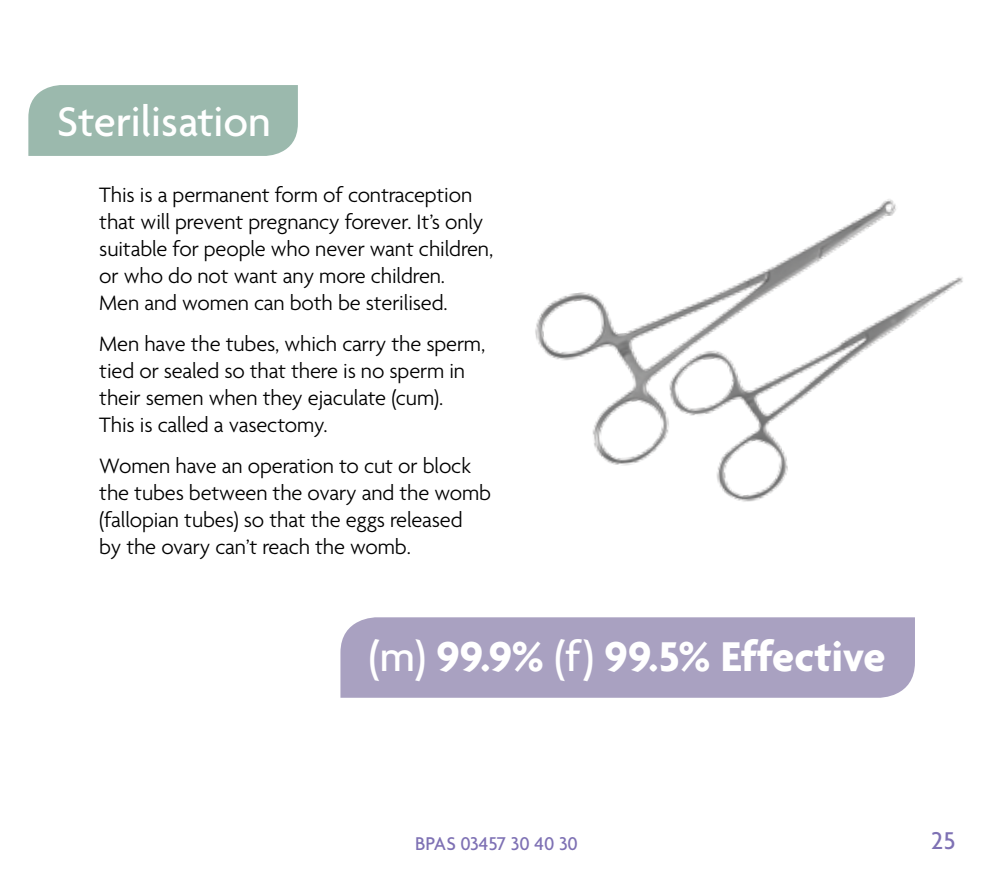
<style>
.page{position:relative;width:993px;height:886px;background:#fff}
.page>*{position:absolute;margin:0;border:0;box-sizing:border-box;transform-origin:0 0}
.t1{font:700 45px "Agenda";color:#fff}
.t2{font:500 45px "Agenda";color:#fff}
.t3{font:500 26.25px "Agenda";color:#7e71b4}
.t4{font:300 22.5px/27px "Agenda";letter-spacing:-.005em;color:#000}
.t5{font:500 20px "Agenda";color:#7e71b4}
.s1{font-weight:500}
</style>
<div class="page">
<img style="left:535px;top:199px;width:428px;height:303px">
<div style="left:28px;top:85px;width:270px;height:71px;background:#9bb9ad"></div>
<div style="left:340px;top:617px;width:574px;height:81px;background:#a9a1c1"></div>
<h1 class="t2" style="left:57px;top:94px;width:216px">Sterilisation</h1>
<p class="t4" style="left:99px;top:180px;width:395px">This is a permanent form of contraception that will prevent pregnancy forever. It’s only suitable for people who never want children, or who do not want any more children.<br>Men and women can both be sterilised.</p>
<p class="t4" style="left:99px;top:330px;width:387px">Men have the tubes, which carry the sperm, tied or sealed so that there is no sperm in their semen when they ejaculate (cum).<br>This is called a vasectomy.</p>
<p class="t4" style="left:99px;top:452px;width:393px">Women have an operation to cut or block the tubes between the ovary and the womb (fallopian tubes) so that the eggs released<br>by the ovary can’t reach the womb.</p>
<h1 class="t1" style="left:368px;top:629px;width:518px"><span class="s1">(m)</span> 99.9% <span class="s1">(f)</span> 99.5% Effective</h1>
<p class="t5" style="left:415px;top:831px;width:164px">BPAS 03457 30 40 30</p>
<p class="t3" style="left:930px;top:825px;width:26px">25</p>
</div>
